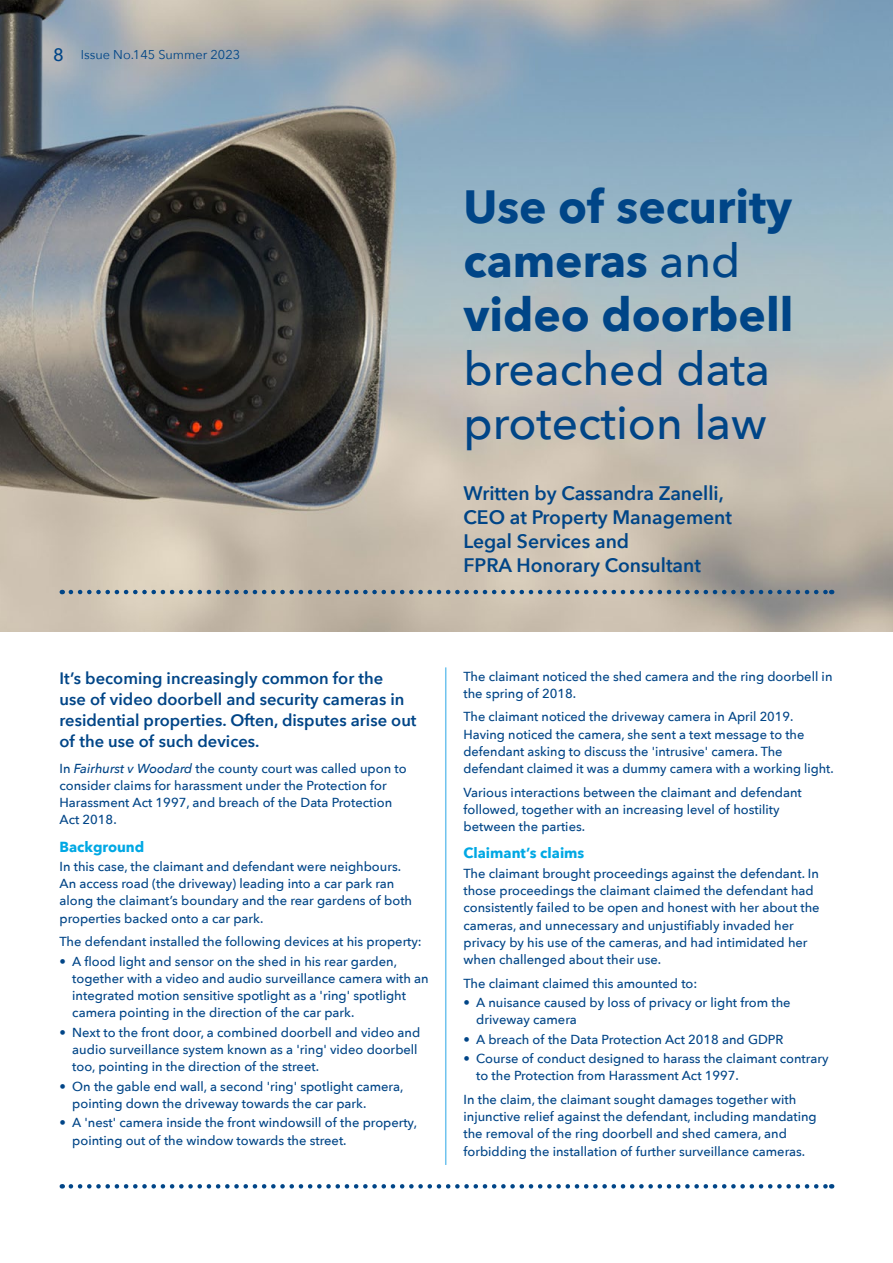
<style>
.page{position:relative;width:893px;height:1263px;background:#fff}
.page>*{position:absolute;margin:0;border:0;box-sizing:border-box;transform-origin:0 0}
.t1{font:700 46.5px/54px "Avenir Next";color:#004587}
.t2{font:500 46.5px/54px "Avenir Next";color:#004587}
.t3{font:600 19.5px/24px "Avenir Next";color:#004587}
.t4{font:600 16.5px/21px "Avenir Next";color:#004587}
.t5{font:700 14.55px "Avenir Next";color:#00a8e4}
.t6{font:500 13.05px/17.2px "Avenir Next";color:#004587}
.t7{font:12.75px "Avenir Next";color:#004587}
.s1{font-weight:500;font-size:18px}
.s2{font-weight:500}
.s3{font-style:italic}
</style>
<div class="page">
<img style="left:0;top:0;width:893px;height:631px">
<hr style="left:445px;top:667px;width:1px;height:498px;background:#70c3ee">
<svg style="left:71px;top:590px;width:761px;height:4px;background:#72889b"></svg>
<svg style="left:71px;top:1184px;width:761px;height:4px"></svg>
<p class="t7" style="left:53px;top:43px;width:188px"><span class="s1">8</span> Issue No. 145 Summer 2023</p>
<h1 class="t1" style="left:463px;top:179px;width:331px">Use of security cameras <span class="s2">and </span>video doorbell</h1>
<h1 class="t2" style="left:463px;top:340px;width:308px">breached data protection law</h1>
<h2 class="t3" style="left:463px;top:481px;width:270px">Written by Cassandra Zanelli,<br>CEO at Property Management<br>Legal Services and<br>FPRA Honorary Consultant</h2>
<p class="t4" style="left:60px;top:667px;width:359px">It’s becoming increasingly common for the<br>use of video doorbell and security cameras in residential properties. Often, disputes arise out of the use of such devices.</p>
<p class="t6" style="left:60px;top:759px;width:348px">In <span class="s3">Fairhurst v Woodard</span> the county court was called upon to consider claims for harassment under the Protection for Harassment Act 1997, and breach of the Data Protection Act 2018.</p>
<p class="t5" style="left:60px;top:834px;width:86px">Background</p>
<p class="t6" style="left:60px;top:857px;width:354px">In this case, the claimant and defendant were neighbours.<br>An access road (the driveway) leading into a car park ran along the claimant’s boundary and the rear gardens of both properties backed onto a car park.</p>
<p class="t6" style="left:60px;top:933px;width:364px">The defendant installed the following devices at his property:</p>
<p class="t6" style="left:72px;top:952px;width:358px;text-indent:-13px">• A flood light and sensor on the shed in his rear garden, together with a video and audio surveillance camera with an integrated motion sensitive spotlight as a 'ring' spotlight camera pointing in the direction of the car park.</p>
<p class="t6" style="left:72px;top:1023px;width:350px;text-indent:-13px">• Next to the front door, a combined doorbell and video and audio surveillance system known as a 'ring' video doorbell too, pointing in the direction of the street.</p>
<p class="t6" style="left:72px;top:1077px;width:333px;text-indent:-13px">• On the gable end wall, a second 'ring' spotlight camera, pointing down the driveway towards the car park.</p>
<p class="t6" style="left:72px;top:1114px;width:346px;text-indent:-13px">• A 'nest' camera inside the front windowsill of the property, pointing out of the window towards the street.</p>
<p class="t6" style="left:463px;top:667px;width:370px">The claimant noticed the shed camera and the ring doorbell in the spring of 2018.</p>
<p class="t6" style="left:463px;top:708px;width:372px">The claimant noticed the driveway camera in April 2019.<br>Having noticed the camera, she sent a text message to the defendant asking to discuss the 'intrusive' camera. The defendant claimed it was a dummy camera with a working light.</p>
<p class="t6" style="left:463px;top:783px;width:340px">Various interactions between the claimant and defendant followed, together with an increasing level of hostility between the parties.</p>
<p class="t5" style="left:463px;top:841px;width:122px">Claimant’s claims</p>
<p class="t6" style="left:463px;top:864px;width:358px">The claimant brought proceedings against the defendant. In those proceedings the claimant claimed the defendant had consistently failed to be open and honest with her about the cameras, and unnecessary and unjustifiably invaded her privacy by his use of the cameras, and had intimidated her when challenged about their use.</p>
<p class="t6" style="left:463px;top:974px;width:235px">The claimant claimed this amounted to:</p>
<p class="t6" style="left:476px;top:993px;width:316px;text-indent:-13px">• A nuisance caused by loss of privacy or light from the driveway camera</p>
<p class="t6" style="left:463px;top:1030px;width:322px">• A breach of the Data Protection Act 2018 and GDPR</p>
<p class="t6" style="left:476px;top:1049px;width:354px;text-indent:-13px">• Course of conduct designed to harass the claimant contrary to the Protection from Harassment Act 1997.</p>
<p class="t6" style="left:463px;top:1090px;width:355px">In the claim, the claimant sought damages together with injunctive relief against the defendant, including mandating the removal of the ring doorbell and shed camera, and forbidding the installation of further surveillance cameras.</p>
</div>
